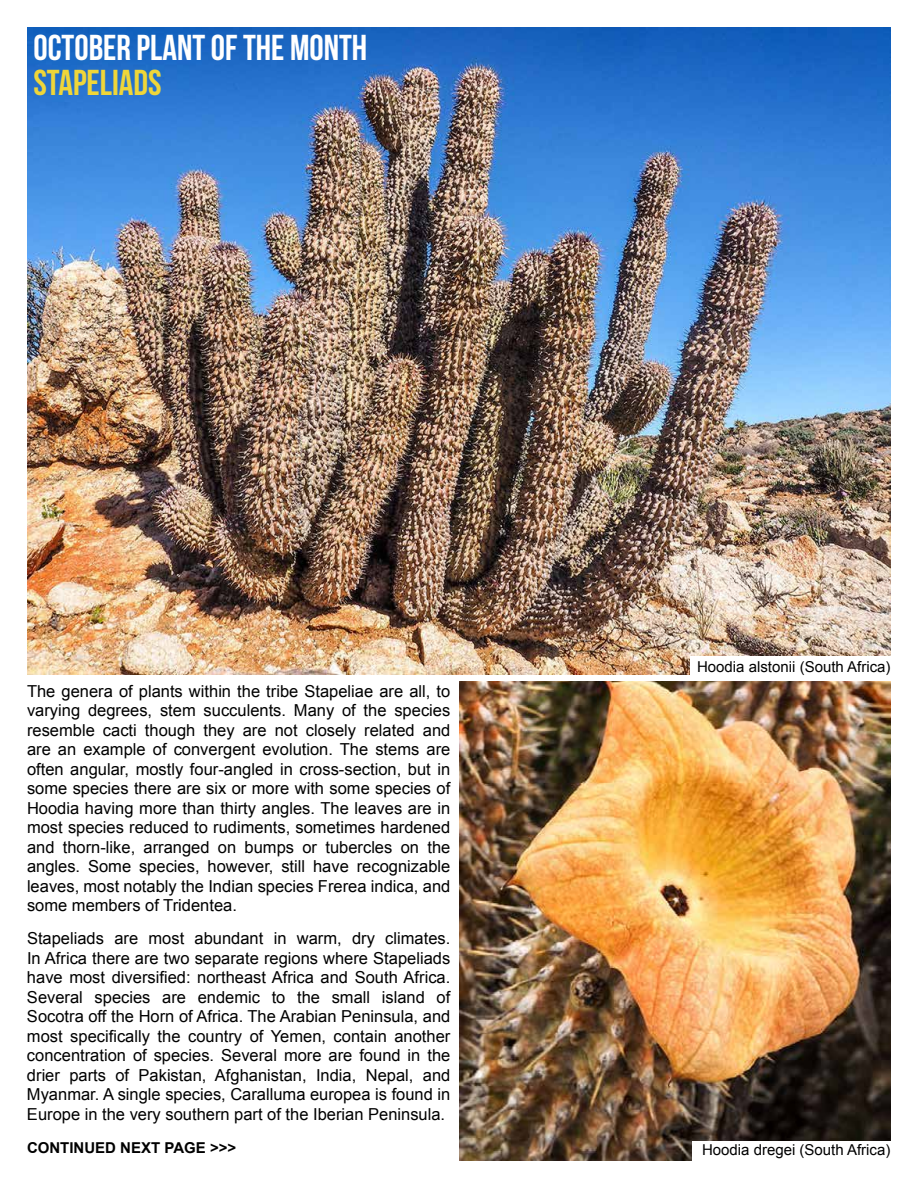
<style>
.page{position:relative;width:918px;height:1188px;background:#fff}
.page>*{position:absolute;margin:0;border:0;box-sizing:border-box;transform-origin:0 0}
.t1{font:36px "Bebas Neue";color:#fff}
.t2{font:36px "Bebas Neue";color:#efd639}
.t3{font:16.5px/19.5px "Arial";color:#000;text-align:justify}
.t4{font:15px "Arial";color:#000}
.t5{font:700 15px "Arial";color:#000}
</style>
<div class="page">
<img style="left:27px;top:28px;width:864px;height:647px">
<img style="left:459px;top:681px;width:432px;height:480px">
<div style="left:692px;top:1141px;width:200px;height:21px;background:#fff"></div>
<div style="left:690px;top:656px;width:203px;height:19px;background:#fff"></div>
<h1 class="t1" style="left:33px;top:28px;width:335px">OCTOBER PLANT OF THE MONTH</h1>
<h1 class="t2" style="left:33px;top:63px;width:130px">STAPELIADS</h1>
<p class="t3" style="left:27px;top:681px;width:425px">The genera of plants within the tribe Stapeliae are all, to varying degrees, stem succulents. Many of the species resemble cacti though they are not closely related and are an example of convergent evolution. The stems are often angular, mostly four-angled in cross-section, but in some species there are six or more with some species of Hoodia having more than thirty angles. The leaves are in most species reduced to rudiments, sometimes hardened and thorn-like, arranged on bumps or tubercles on the angles. Some species, however, still have recognizable leaves, most notably the Indian species Frerea indica, and some members of Tridentea.</p>
<p class="t3" style="left:27px;top:929px;width:425px">Stapeliads are most abundant in warm, dry climates.<br>In Africa there are two separate regions where Stapeliads have most diversified: northeast Africa and South Africa.<br>Several species are endemic to the small island of Socotra off the Horn of Africa. The Arabian Peninsula, and most specifically the country of Yemen, contain another concentration of species. Several more are found in the drier parts of Pakistan, Afghanistan, India, Nepal, and Myanmar. A single species, Caralluma europea is found in Europe in the very southern part of the Iberian Peninsula.</p>
<p class="t5" style="left:27px;top:1138px;width:211px">CONTINUED NEXT PAGE &gt;&gt;&gt;</p>
<p class="t4" style="left:697px;top:657px;width:195px">Hoodia alstonii (South Africa)</p>
<p class="t4" style="left:702px;top:1140px;width:190px">Hoodia dregei (South Africa)</p>
</div>
